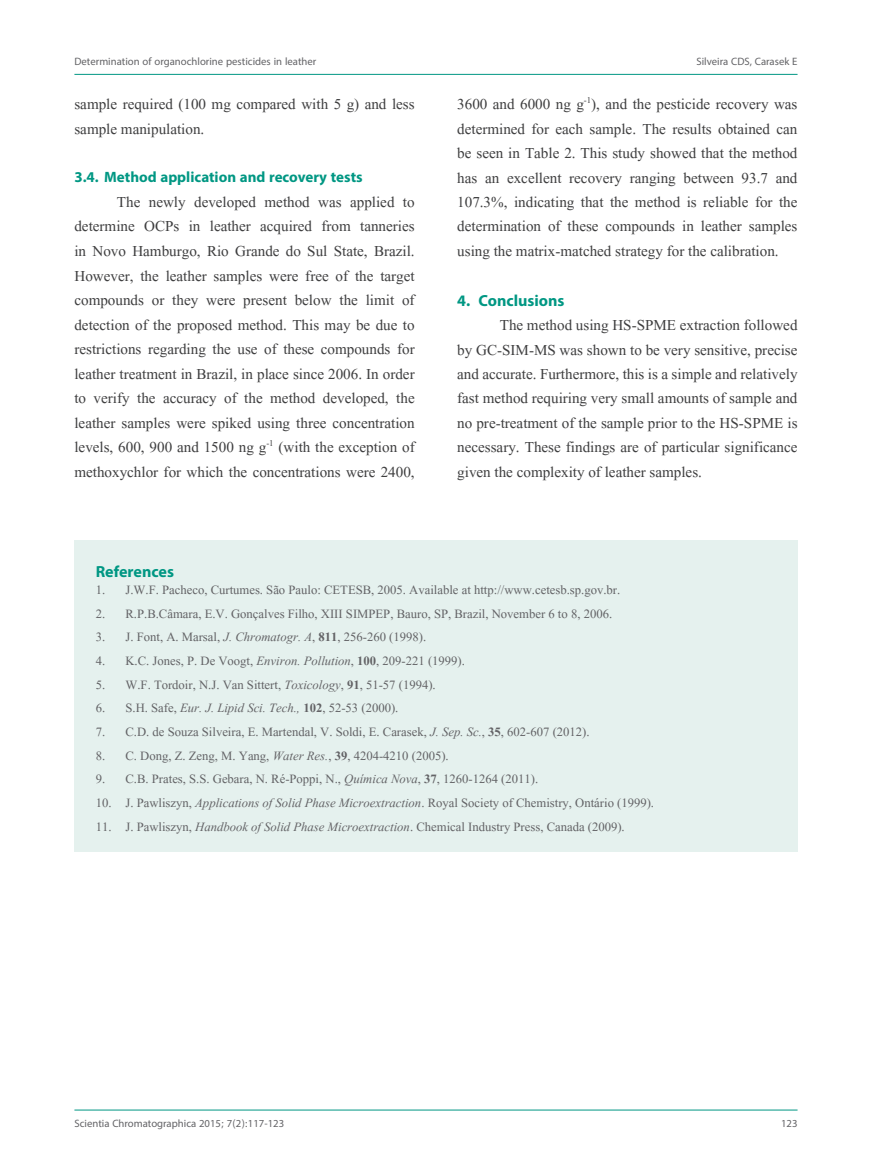
<style>
.page{position:relative;width:872px;height:1170px;background:#fff}
.page>*{position:absolute;margin:0;border:0;box-sizing:border-box;transform-origin:0 0}
.Subtítulo_1_nível{font:700 22.5px "Myriad Arabic";color:#009783}
.Subtítulo_2_nível{font:700 21px "Myriad Arabic";color:#009783}
.Corpo_de_texto{font:18.75px/24.5px "Aparajita";color:#3e3e3f;text-align:justify}
.Referências{font:15.75px "Aparajita";color:#636366}
.t1{font:15px "Myriad Arabic";color:#636366}
.s1{font-style:italic}
.s2{font-weight:700}
</style>
<div class="page">
<hr style="left:74px;top:74px;width:723px;height:1px;background:#009783">
<hr style="left:74px;top:1109px;width:723px;height:1px;background:#009783">
<div style="left:74px;top:540px;width:723px;height:311px;background:#e5f1ee"></div>
<p class="t1" style="left:74px;top:52px;width:243px">Determination of organochlorine pesticides in leather</p>
<p class="t1" style="left:696px;top:52px;width:103px">Silveira CDS, Carasek E</p>
<p class="Corpo_de_texto" style="left:74px;top:94px;width:342px">sample required (100 mg compared with 5 g) and less sample manipulation.</p>
<p class="Subtítulo_2_nível" style="left:74px;top:163px;width:290px">3.4. Method application and recovery tests</p>
<p class="Corpo_de_texto" style="left:74px;top:192px;width:342px;text-indent:43px">The newly developed method was applied to determine OCPs in leather acquired from tanneries in Novo Hamburgo, Rio Grande do Sul State, Brazil.<br>However, the leather samples were free of the target compounds or they were present below the limit of detection of the proposed method. This may be due to restrictions regarding the use of these compounds for leather treatment in Brazil, in place since 2006. In order to verify the accuracy of the method developed, the leather samples were spiked using three concentration levels, 600, 900 and 1500 ng g<sup>-1</sup> (with the exception of methoxychlor for which the concentrations were 2400,</p>
<p class="Corpo_de_texto" style="left:457px;top:94px;width:342px">3600 and 6000 ng g<sup>-1</sup>), and the pesticide recovery was determined for each sample. The results obtained can be seen in Table 2. This study showed that the method has an excellent recovery ranging between 93.7 and 107.3%, indicating that the method is reliable for the determination of these compounds in leather samples using the matrix-matched strategy for the calibration.</p>
<p class="Subtítulo_1_nível" style="left:457px;top:285px;width:109px">4. Conclusions</p>
<p class="Corpo_de_texto" style="left:457px;top:315px;width:342px;text-indent:43px">The method using HS-SPME extraction followed by GC-SIM-MS was shown to be very sensitive, precise and accurate. Furthermore, this is a simple and relatively fast method requiring very small amounts of sample and no pre-treatment of the sample prior to the HS-SPME is necessary. These findings are of particular significance given the complexity of leather samples.</p>
<p class="Subtítulo_1_nível" style="left:96px;top:556px;width:80px">References</p>
<p class="Referências" style="left:96px;top:582px;width:526px">1. J.W.F. Pacheco, Curtumes. São Paulo: CETESB, 2005. Available at http://www.cetesb.sp.gov.br.</p>
<p class="Referências" style="left:96px;top:605px;width:518px">2. R.P.B.Câmara, E.V. Gonçalves Filho, XIII SIMPEP, Bauro, SP, Brazil, November 6 to 8, 2006.</p>
<p class="Referências" style="left:96px;top:629px;width:332px">3. J. Font, A. Marsal, <span class="s1">J. Chromatogr. A</span>, <span class="s2">811</span>, 256-260 (1998).</p>
<p class="Referências" style="left:96px;top:653px;width:371px">4. K.C. Jones, P. De Voogt, <span class="s1">Environ. Pollution</span>, <span class="s2">100</span>, 209-221 (1999).</p>
<p class="Referências" style="left:96px;top:676px;width:341px">5. W.F. Tordoir, N.J. Van Sittert, <span class="s1">Toxicology</span>, <span class="s2">91</span>, 51-57 (1994).</p>
<p class="Referências" style="left:96px;top:700px;width:304px">6. S.H. Safe, <span class="s1">Eur. J. Lipid Sci. Tech.,</span> <span class="s2">102</span>, 52-53 (2000).</p>
<p class="Referências" style="left:96px;top:724px;width:495px">7. C.D. de Souza Silveira, E. Martendal, V. Soldi, E. Carasek, <span class="s1">J. Sep. Sc.</span>, <span class="s2">35</span>, 602-607 (2012).</p>
<p class="Referências" style="left:96px;top:747px;width:354px">8. C. Dong, Z. Zeng, M. Yang, <span class="s1">Water Res.</span>, <span class="s2">39</span>, 4204-4210 (2005).</p>
<p class="Referências" style="left:96px;top:771px;width:444px">9. C.B. Prates, S.S. Gebara, N. Ré-Poppi, N., <span class="s1">Química Nova</span>, <span class="s2">37</span>, 1260-1264 (2011).</p>
<p class="Referências" style="left:96px;top:795px;width:560px">10. J. Pawliszyn, <span class="s1">Applications of Solid Phase Microextraction</span>. Royal Society of Chemistry, Ontário (1999).</p>
<p class="Referências" style="left:96px;top:818px;width:530px">11. J. Pawliszyn, <span class="s1">Handbook of Solid Phase Microextraction</span>. Chemical Industry Press, Canada (2009).</p>
<p class="t1" style="left:74px;top:1113px;width:211px">Scientia Chromatographica 2015; 7(2):117-123</p>
<p class="t1" style="left:781px;top:1113px;width:18px">123</p>
</div>
